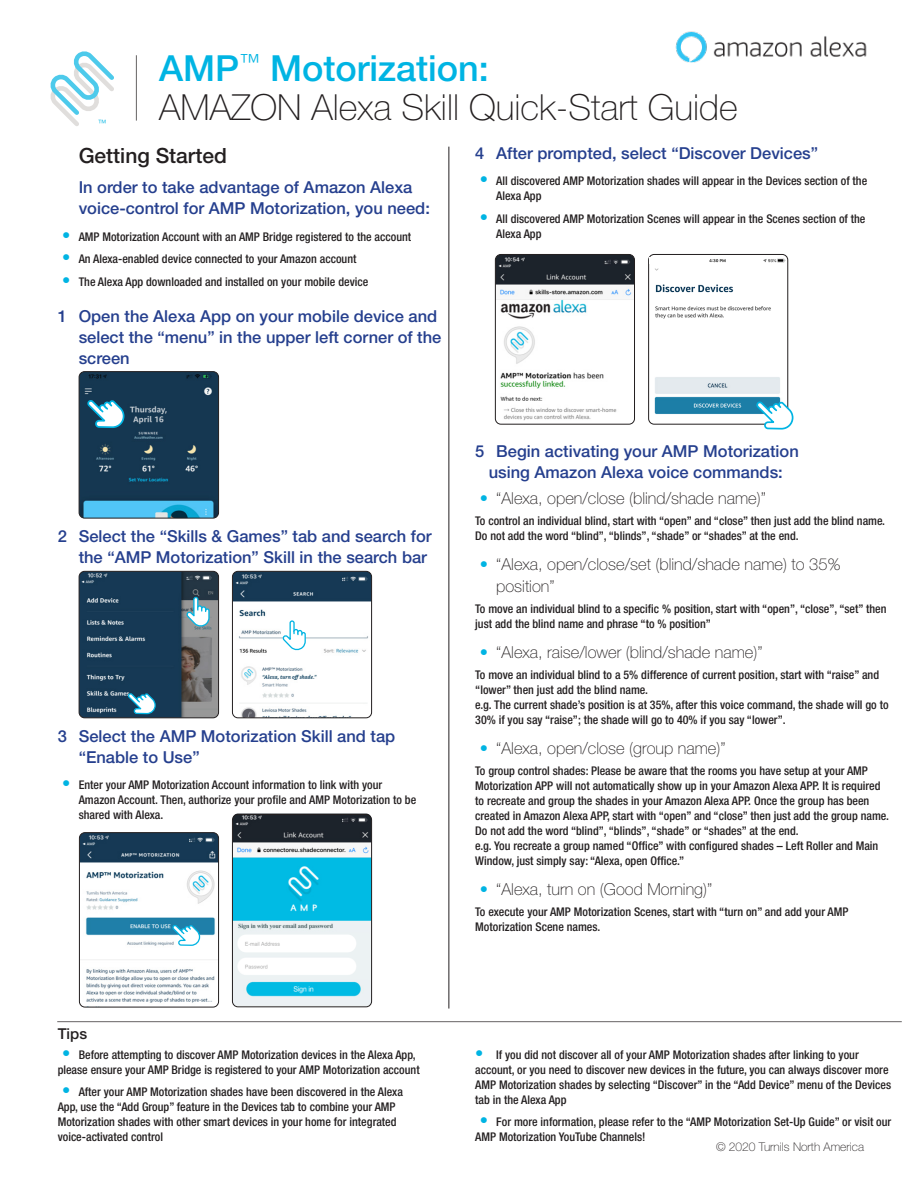
<style>
.page{position:relative;width:918px;height:1188px;background:#fff}
.page>*{position:absolute;margin:0;border:0;box-sizing:border-box;transform-origin:0 0}
.t1{font:100 36px "Helvetica Neue LT Std";color:#231f20}
.t2{font:500 36px "Helvetica Neue LT Std";color:#00b4e3}
.t3{font:500 21px "Helvetica Neue LT Std";color:#231f20}
.t4{font:500 16.5px/21px "Helvetica Neue LT Std";color:#253f8e}
.t5{font:100 16.5px/22.5px "Helvetica Neue LT Std";color:#231f20}
.t6{font:500 15px "Helvetica Neue LT Std";color:#231f20}
.t7{font:500 condensed 12px/15px "Helvetica Neue LT Std";color:#231f20}
.t8{font:100 12px "Helvetica Neue LT Std";color:#231f20}
.t9{font:300 8.7px "Helvetica Neue LT Std";color:#00b4e3}
.s1{font-weight:100;font-stretch:normal;font-size:16.5px;color:#00b4e3}
.s2{color:#00b4e3}
</style>
<div class="page">
<hr style="left:448px;top:147px;width:1px;height:862px;background:#231f20">
<svg style="left:50px;top:51px;width:64px;height:75px"></svg>
<hr style="left:136px;top:55px;width:1px;height:66px;background:#231f20">
<img style="left:675px;top:31px;width:192px;height:32px">
<img style="left:79px;top:372px;width:140px;height:146px">
<div style="left:79px;top:371px;width:140px;height:147px;border:1px solid #231f20;border-radius:6px"></div>
<svg style="left:86px;top:398px;width:39px;height:31px"></svg>
<img style="left:233px;top:571px;width:139px;height:147px">
<div style="left:232px;top:571px;width:140px;height:147px;border:1px solid #231f20;border-radius:6px"></div>
<img style="left:79px;top:571px;width:140px;height:147px">
<div style="left:79px;top:571px;width:140px;height:147px;border:1px solid #231f20;border-radius:6px"></div>
<img style="left:81px;top:591px;width:99px;height:125px">
<svg style="left:127px;top:692px;width:29px;height:23px"></svg>
<svg style="left:185px;top:596px;width:25px;height:32px"></svg>
<svg style="left:282px;top:620px;width:24px;height:32px"></svg>
<img style="left:80px;top:834px;width:139px;height:173px">
<div style="left:79px;top:832px;width:140px;height:175px;border:1px solid #231f20;border-radius:6px"></div>
<svg style="left:171px;top:923px;width:30px;height:23px"></svg>
<img style="left:233px;top:814px;width:139px;height:118px">
<img style="left:234px;top:932px;width:136px;height:23px">
<img style="left:234px;top:955px;width:136px;height:25px">
<img style="left:233px;top:980px;width:139px;height:26px">
<div style="left:232px;top:814px;width:140px;height:193px;border:1px solid #231f20;border-radius:6px"></div>
<img style="left:495px;top:254px;width:140px;height:170px">
<div style="left:495px;top:254px;width:140px;height:170px;border:1px solid #231f20;border-radius:6px"></div>
<img style="left:649px;top:258px;width:137px;height:166px">
<div style="left:648px;top:254px;width:140px;height:170px;border:1px solid #231f20;border-radius:6px"></div>
<img style="left:651px;top:367px;width:134px;height:53px">
<div style="left:650px;top:258px;width:23px;height:6px;background:#fff"></div>
<svg style="left:755px;top:400px;width:39px;height:30px"></svg>
<hr style="left:57px;top:1021px;width:845px;height:1px;background:#231f20">
<p class="t9" style="left:98px;top:118px;width:10px">™</p>
<p class="t2" style="left:159px;top:47px;width:331px">AMP<sup>™</sup> Motorization:</p>
<p class="t1" style="left:159px;top:87px;width:580px">AMAZON Alexa Skill Quick-Start Guide</p>
<p class="t3" style="left:79px;top:143px;width:150px">Getting Started</p>
<p class="t4" style="left:79px;top:177px;width:353px">In order to take advantage of Amazon Alexa voice-control for AMP Motorization, you need:</p>
<p class="t7" style="left:62px;top:229px;width:351px"><span class="s1">•</span> AMP Motorization Account with an AMP Bridge registered to the account</p>
<p class="t7" style="left:62px;top:251px;width:296px"><span class="s1">•</span> An Alexa-enabled device connected to your Amazon account</p>
<p class="t7" style="left:62px;top:274px;width:308px"><span class="s1">•</span> The Alexa App downloaded and installed on your mobile device</p>
<p class="t4" style="left:79px;top:305px;width:364px;text-indent:-21px">1 Open the Alexa App on your mobile device and select the “menu” in the upper left corner of the screen</p>
<p class="t4" style="left:58px;top:526px;width:376px;text-align:right">2 Select the “Skills &amp; Games” tab and search for the “AMP Motorization” Skill in the search bar</p>
<p class="t4" style="left:79px;top:725px;width:318px;text-indent:-21px">3 Select the AMP Motorization Skill and tap “Enable to Use”</p>
<p class="t7" style="left:79px;top:777px;width:339px;text-indent:-16px"><span class="s1">•</span> Enter your AMP Motorization Account information to link with your<br>Amazon Account. Then, authorize your profile and AMP Motorization to be shared with Alexa.</p>
<p class="t4" style="left:475px;top:142px;width:344px">4 After prompted, select “Discover Devices”</p>
<p class="t7" style="left:496px;top:173px;width:373px;text-indent:-16px"><span class="s1">•</span> All discovered AMP Motorization shades will appear in the Devices section of the<br>Alexa App</p>
<p class="t7" style="left:496px;top:211px;width:371px;text-indent:-16px"><span class="s1">•</span> All discovered AMP Motorization Scenes will appear in the Scenes section of the<br>Alexa App</p>
<p class="t4" style="left:475px;top:440px;width:325px;text-align:center">5 Begin activating your AMP Motorization using Amazon Alexa voice commands:</p>
<p class="t5" style="left:480px;top:487px;width:288px"><span class="s2">•</span> “Alexa, open/close (blind/shade name)”</p>
<p class="t7" style="left:475px;top:513px;width:411px">To control an individual blind, start with “open” and “close” then just add the blind name.<br>Do not add the word “blind”, “blinds”, “shade” or “shades” at the end.</p>
<p class="t5" style="left:496px;top:553px;width:346px;text-indent:-16px"><span class="s2">•</span> “Alexa, open/close/set (blind/shade name) to 35% position”</p>
<p class="t7" style="left:475px;top:601px;width:413px">To move an individual blind to a specific % position, start with “open”, “close”, “set” then just add the blind name and phrase “to % position”</p>
<p class="t5" style="left:480px;top:641px;width:284px"><span class="s2">•</span> “Alexa, raise/lower (blind/shade name)”</p>
<p class="t7" style="left:475px;top:667px;width:405px">To move an individual blind to a 5% difference of current position, start with “raise” and “lower” then just add the blind name.</p>
<p class="t7" style="left:475px;top:697px;width:415px">e.g. The current shade’s position is at 35%, after this voice command, the shade will go to<br>30% if you say “raise”; the shade will go to 40% if you say “lower”.</p>
<p class="t5" style="left:480px;top:737px;width:247px"><span class="s2">•</span> “Alexa, open/close (group name)”</p>
<p class="t7" style="left:475px;top:763px;width:415px">To group control shades: Please be aware that the rooms you have setup at your AMP Motorization APP will not automatically show up in your Amazon Alexa APP. It is required to recreate and group the shades in your Amazon Alexa APP. Once the group has been created in Amazon Alexa APP, start with “open” and “close” then just add the group name.<br>Do not add the word “blind”, “blinds”, “shade” or “shades” at the end.</p>
<p class="t7" style="left:475px;top:838px;width:405px">e.g. You recreate a group named “Office” with configured shades – Left Roller and Main<br>Window, just simply say: “Alexa, open Office.”</p>
<p class="t5" style="left:480px;top:878px;width:234px"><span class="s2">•</span> “Alexa, turn on (Good Morning)”</p>
<p class="t7" style="left:475px;top:904px;width:375px">To execute your AMP Motorization Scenes, start with “turn on” and add your AMP</p>
<p class="t7" style="left:475px;top:919px;width:127px">Motorization Scene names.</p>
<p class="t6" style="left:58px;top:1025px;width:31px">Tips</p>
<p class="t7" style="left:58px;top:1047px;width:364px;text-align:center"><span class="s1">•</span> Before attempting to discover AMP Motorization devices in the Alexa App, please ensure your AMP Bridge is registered to your AMP Motorization account</p>
<p class="t7" style="left:58px;top:1084px;width:347px;text-indent:5px"><span class="s1">•</span> After your AMP Motorization shades have been discovered in the Alexa App, use the “Add Group” feature in the Devices tab to combine your AMP Motorization shades with other smart devices in your home for integrated voice-activated control</p>
<p class="t7" style="left:475px;top:1047px;width:418px"><span class="s1">•</span> If you did not discover all of your AMP Motorization shades after linking to your account, or you need to discover new devices in the future, you can always discover more AMP Motorization shades by selecting “Discover” in the “Add Device” menu of the Devices tab in the Alexa App</p>
<p class="t7" style="left:475px;top:1114px;width:418px;text-indent:5px"><span class="s1">•</span> For more information, please refer to the “AMP Motorization Set-Up Guide” or visit our<br>AMP Motorization YouTube Channels!</p>
<p class="t8" style="left:716px;top:1140px;width:150px">© 2020 Turnils North America</p>
</div>
